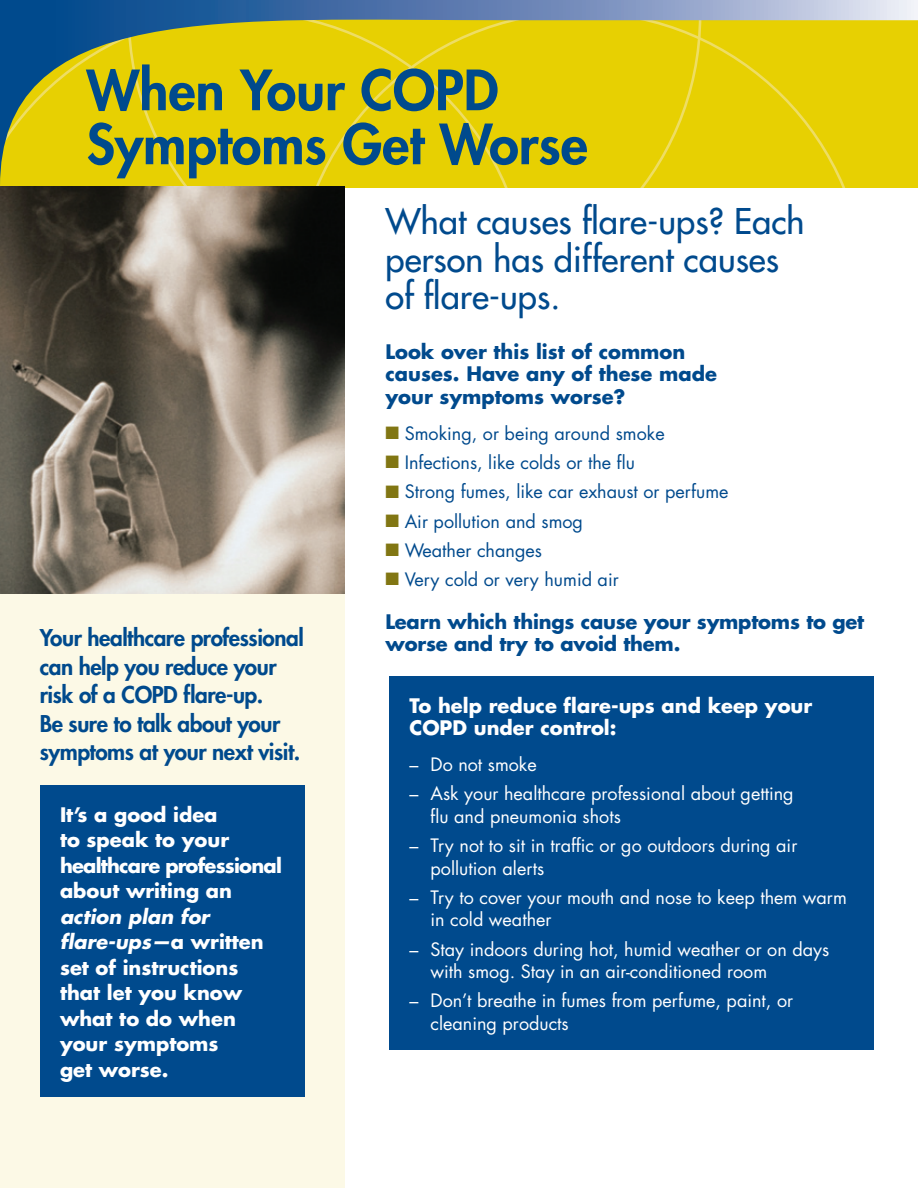
<style>
.page{position:relative;width:918px;height:1188px;background:#fff}
.page>*{position:absolute;margin:0;border:0;box-sizing:border-box;transform-origin:0 0}
.t1{font:800 54px/54px "Futura";color:#004a8d}
.Copy{font:34.5px/37.5px "Futura";color:#004a8d}
.bullets{font:800 22.5px/28.5px "Futura";letter-spacing:-.02em;color:#004a8d}
.Body_copy2{font:700 19.5px/25.5px "Futura";color:#fff}
.t2{font:700 19.5px/22.5px "Futura";color:#004a8d}
.bullets-2{font:18px/22.5px "Futura";color:#fff}
.bullets-3{font:18px "Futura";color:#004a8d}
.s1{font-style:italic}
.s2{color:#817613}
</style>
<div class="page">
<div style="left:0;top:187px;width:344px;height:1001px;background:#fcf9e6"></div>
<svg style="left:0;top:0;width:918px;height:187px"></svg>
<div style="left:389px;top:677px;width:485px;height:373px;background:#004a8d"></div>
<img style="left:0;top:187px;width:344px;height:407px">
<div style="left:40px;top:786px;width:264px;height:311px;background:#004a8d"></div>
<p class="t1" style="left:87px;top:63px;width:503px">When Your COPD<br>Symptoms Get Worse</p>
<p class="bullets" style="left:40px;top:624px;width:266px">Your healthcare professional can help you reduce your risk of a COPD flare-up.<br>Be sure to talk about your symptoms at your next visit.</p>
<p class="Body_copy2" style="left:60px;top:801px;width:223px">It’s a good idea<br>to speak to your healthcare professional about writing an <span class="s1">action plan for flare-ups—</span>a written set of instructions that let you know what to do when your symptoms<br>get worse.</p>
<p class="Copy" style="left:386px;top:203px;width:421px">What causes flare-ups? Each person has different causes of flare-ups.</p>
<p class="t2" style="left:386px;top:340px;width:333px">Look over this list of common causes. Have any of these made your symptoms worse?</p>
<p class="bullets-3" style="left:386px;top:422px;width:281px"><span class="s2">■</span> Smoking, or being around smoke</p>
<p class="bullets-3" style="left:386px;top:451px;width:251px"><span class="s2">■</span> Infections, like colds or the flu</p>
<p class="bullets-3" style="left:386px;top:480px;width:345px"><span class="s2">■</span> Strong fumes, like car exhaust or perfume</p>
<p class="bullets-3" style="left:386px;top:509px;width:199px"><span class="s2">■</span> Air pollution and smog</p>
<p class="bullets-3" style="left:386px;top:539px;width:158px"><span class="s2">■</span> Weather changes</p>
<p class="bullets-3" style="left:386px;top:568px;width:235px"><span class="s2">■</span> Very cold or very humid air</p>
<p class="t2" style="left:386px;top:610px;width:480px">Learn which things cause your symptoms to get worse and try to avoid them.</p>
<p class="Body_copy2" style="left:410px;top:694px;width:404px;line-height:22.5px">To help reduce flare-ups and keep your<br>COPD under control:</p>
<p class="bullets-2" style="left:410px;top:753px;width:129px">– Do not smoke</p>
<p class="bullets-2" style="left:430px;top:783px;width:365px;text-indent:-21px">– Ask your healthcare professional about getting flu and pneumonia shots</p>
<p class="bullets-2" style="left:430px;top:834px;width:368px;text-indent:-21px">– Try not to sit in traffic or go outdoors during air pollution alerts</p>
<p class="bullets-2" style="left:430px;top:886px;width:418px;text-indent:-21px">– Try to cover your mouth and nose to keep them warm in cold weather</p>
<p class="bullets-2" style="left:430px;top:938px;width:400px;text-indent:-21px">– Stay indoors during hot, humid weather or on days with smog. Stay in an air-conditioned room</p>
<p class="bullets-2" style="left:430px;top:990px;width:364px;text-indent:-21px">– Don’t breathe in fumes from perfume, paint, or cleaning products</p>
</div>
